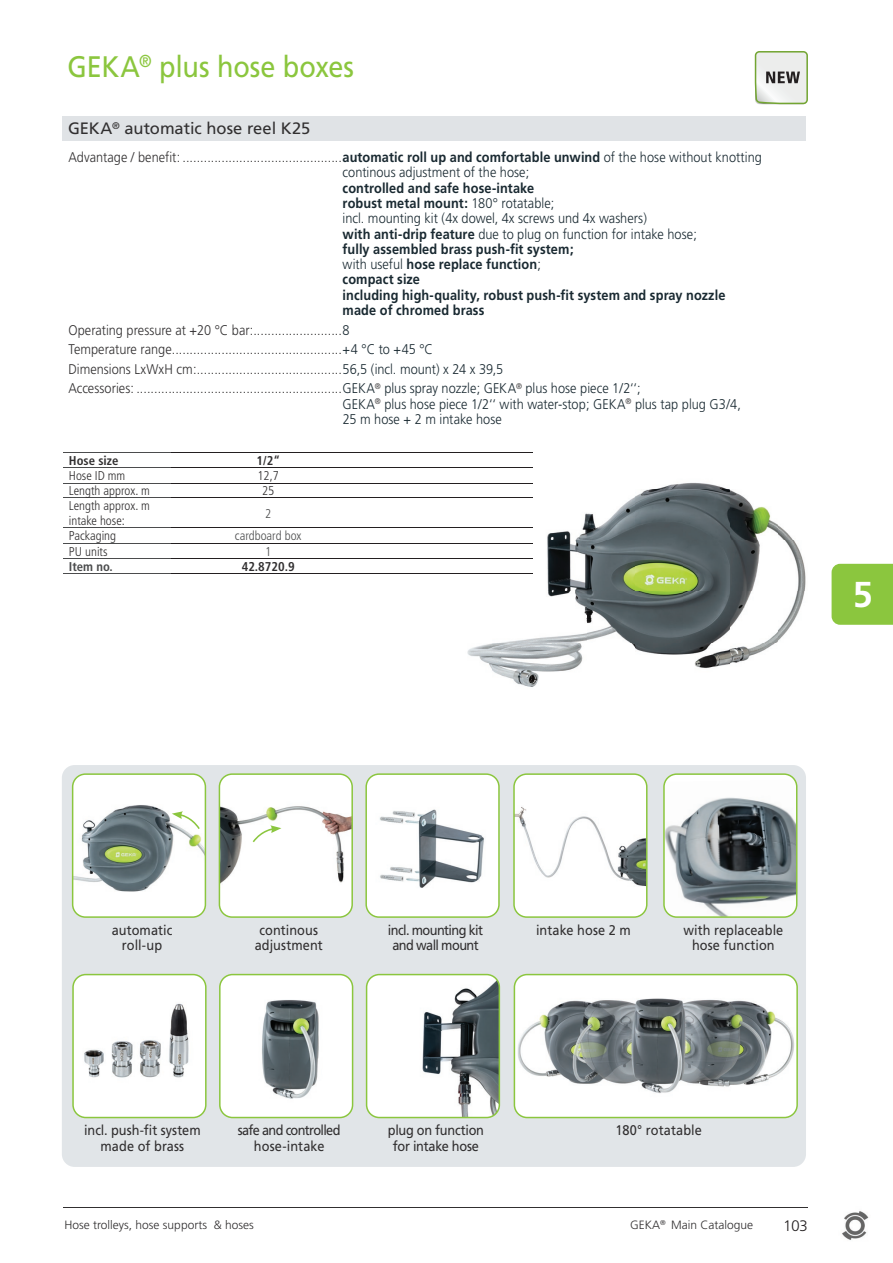
<style>
.page{position:relative;width:893px;height:1263px;background:#fff}
.page>*{position:absolute;margin:0;border:0;box-sizing:border-box;transform-origin:0 0}
.t1{font:700 36px "Frutiger";color:#fff}
.t2{font:29.7px "Frutiger";letter-spacing:-.005em;color:#8bc63e;scale:.91 1}
.t3{font:16.5px "Frutiger";color:#312f30}
.t4{font:300 15px "Frutiger BQ";color:#231f20}
.t5{font:300 14.1px/19.5px "Frutiger";color:#312f30;scale:.91 1}
.t6{font:700 14.1px/15.3px "Frutiger";letter-spacing:.01em;color:#192931;scale:.91 1}
.t7{font:14.1px/15.3px "Frutiger";color:#312f30;text-align:center;scale:.91 1}
.t8{font:300 14.1px/15.3px "Frutiger";letter-spacing:.005em;color:#192931;scale:.91 1}
.t9{font:14.1px/15.3px "Frutiger";letter-spacing:-.045em;color:#312f30;text-align:center;scale:.91 1}
.t10{font:14.1px/15.3px "Frutiger";letter-spacing:-.02em;color:#312f30;text-align:center;scale:.91 1}
.t11{font:300 condensed 12.75px/15.3px "Frutiger";color:#312f30}
.t12{font:700 condensed 12.75px "Frutiger";color:#312f30}
.t13{font:300 condensed 12.75px "Frutiger";color:#4b4c4d}
.t14{font:700 condensed 12.75px "Frutiger";color:#4b4c4d}
.t15{font:300 12px "Frutiger";color:#312f30}
.s1{font-weight:700;color:#192931}
.s2{color:#192931}
.s3{font-weight:300}
</style>
<div class="page">
<div style="left:832px;top:564px;width:61px;height:61px;background:#8bc63e"></div>
<div style="left:62px;top:116px;width:744px;height:24px;background:#e0e3e6"></div>
<img style="left:445px;top:452px;width:361px;height:235px">
<div style="left:62px;top:765px;width:744px;height:402px;background:#e1e5e8;border-radius:13px"></div>
<hr style="left:63px;top:452px;width:109px;height:1px;background:#4b4c4d">
<hr style="left:63px;top:468px;width:109px;height:1px;background:#4b4c4d">
<hr style="left:63px;top:483px;width:109px;height:1px;background:#4b4c4d">
<hr style="left:63px;top:498px;width:109px;height:1px;background:#4b4c4d">
<hr style="left:63px;top:528px;width:109px;height:1px;background:#4b4c4d">
<hr style="left:63px;top:543px;width:109px;height:1px;background:#4b4c4d">
<hr style="left:63px;top:558px;width:109px;height:1px;background:#4b4c4d">
<hr style="left:63px;top:573px;width:109px;height:1px;background:#4b4c4d">
<hr style="left:172px;top:452px;width:180px;height:1px;background:#231f20">
<hr style="left:352px;top:452px;width:180px;height:1px;background:#231f20">
<hr style="left:172px;top:468px;width:180px;height:1px;background:#231f20">
<hr style="left:352px;top:468px;width:180px;height:1px;background:#231f20">
<hr style="left:172px;top:483px;width:180px;height:1px;background:#231f20">
<hr style="left:352px;top:483px;width:180px;height:1px;background:#231f20">
<hr style="left:172px;top:498px;width:180px;height:1px;background:#231f20">
<hr style="left:352px;top:498px;width:180px;height:1px;background:#231f20">
<hr style="left:172px;top:528px;width:180px;height:1px;background:#231f20">
<hr style="left:352px;top:528px;width:180px;height:1px;background:#231f20">
<hr style="left:172px;top:543px;width:180px;height:1px;background:#231f20">
<hr style="left:352px;top:543px;width:180px;height:1px;background:#231f20">
<hr style="left:172px;top:558px;width:180px;height:1px;background:#231f20">
<hr style="left:352px;top:558px;width:180px;height:1px;background:#231f20">
<hr style="left:172px;top:573px;width:180px;height:1px;background:#231f20">
<hr style="left:352px;top:573px;width:180px;height:1px;background:#231f20">
<svg style="left:365px;top:773px;width:135px;height:145px;background:#e4e8e4"></svg>
<svg style="left:513px;top:773px;width:134px;height:145px;background:#f0f2ee"></svg>
<svg style="left:663px;top:773px;width:134px;height:145px;background:#9fa7a6"></svg>
<svg style="left:72px;top:773px;width:134px;height:145px;background:#cad2ca"></svg>
<svg style="left:219px;top:773px;width:134px;height:145px;background:#e8eae3"></svg>
<img style="left:842px;top:1211px;width:27px;height:29px">
<hr style="left:64px;top:1207px;width:744px;height:1px;background:#312f30">
<svg style="left:755px;top:51px;width:53px;height:53px"></svg>
<svg style="left:72px;top:974px;width:135px;height:144px;background:#eaede8"></svg>
<svg style="left:219px;top:974px;width:134px;height:144px;background:#d2d7d3"></svg>
<svg style="left:366px;top:974px;width:134px;height:144px;background:#c5cac7"></svg>
<svg style="left:514px;top:974px;width:284px;height:144px;background:#bbc0bc"></svg>
<h2 class="t2" style="left:68px;top:50px;width:316px">GEKA<sup>®</sup> plus hose boxes</h2>
<p class="t3" style="left:68px;top:119px;width:244px">GEKA<sup>®</sup> automatic hose reel K25</p>
<p class="t5" style="left:343px;top:150px;width:462px;line-height:15.3px;text-indent:-274px">Advantage / benefit: .............................................<span class="s1">automatic roll up and comfortable unwind</span> <span class="s2">of the hose without knotting continous adjustment of the hose;</span></p>
<p class="t6" style="left:343px;top:180px;width:422px">controlled and safe hose-intake<br>robust metal mount: <span class="s3">180° rotatable;<br>incl. mounting kit (4x dowel, 4x screws und 4x washers)<br></span>with anti-drip feature <span class="s3">due to plug on function for intake hose; </span>fully assembled brass push-fit system;<br><span class="s3">with useful</span> hose replace function<span class="s3">;<br></span>compact size<br>including high-quality, robust push-fit system and spray nozzle made of chromed brass</p>
<p class="t5" style="left:68px;top:320px;width:630px">Operating pressure at +20 °C bar: .........................<span class="s2">8<br></span>Temperature range ................................................<span class="s2">+4 °C to +45 °C<br></span>Dimensions LxWxH cm: .........................................<span class="s2">56,5 (incl. mount) x 24 x 39,5<br></span>Accessories: ..........................................................<span class="s2">GEKA</span><sup>®</sup> <span class="s2">plus spray nozzle; GEKA</span><sup>®</sup> <span class="s2">plus hose piece 1/2‘‘;</span></p>
<p class="t8" style="left:343px;top:396px;width:439px">GEKA<sup>®</sup> plus hose piece 1/2‘‘ with water-stop; GEKA<sup>®</sup> plus tap plug G3/4,<br>25 m hose + 2 m intake hose</p>
<p class="t12" style="left:69px;top:453px;width:51px">Hose size</p>
<p class="t12" style="left:257px;top:453px;width:25px">1/2“</p>
<p class="t11" style="left:69px;top:468px;width:58px">Hose ID mm</p>
<p class="t11" style="left:257px;top:468px;width:23px">12,7</p>
<p class="t11" style="left:69px;top:483px;width:82px">Length approx. m</p>
<p class="t11" style="left:262px;top:483px;width:14px">25</p>
<p class="t11" style="left:69px;top:498px;width:82px">Length approx. m intake hose:</p>
<p class="t13" style="left:265px;top:506px;width:8px">2</p>
<p class="t11" style="left:69px;top:528px;width:49px">Packaging</p>
<p class="t13" style="left:235px;top:528px;width:68px">cardboard box</p>
<p class="t11" style="left:69px;top:544px;width:40px">PU units</p>
<p class="t13" style="left:265px;top:544px;width:8px">1</p>
<p class="t14" style="left:69px;top:559px;width:45px">Item no.</p>
<p class="t12" style="left:242px;top:559px;width:55px">42.8720.9</p>
<h1 class="t1" style="left:853px;top:574px;width:22px">5</h1>
<p class="t7" style="left:112px;top:922px;width:68px">automatic roll-up</p>
<p class="t7" style="left:255px;top:922px;width:77px">continous adjustment</p>
<p class="t9" style="left:388px;top:922px;width:106px">incl. mounting kit and wall mount</p>
<p class="t7" style="left:536px;top:922px;width:106px">intake hose 2 m</p>
<p class="t7" style="left:683px;top:922px;width:111px">with replaceable hose function</p>
<p class="t7" style="left:84px;top:1123px;width:130px">incl. push-fit system made of brass</p>
<p class="t9" style="left:238px;top:1123px;width:115px">safe and controlled hose-intake</p>
<p class="t10" style="left:388px;top:1123px;width:107px">plug on function for intake hose</p>
<p class="t7" style="left:616px;top:1123px;width:96px">180° rotatable</p>
<p class="t15" style="left:64px;top:1218px;width:191px">Hose trolleys, hose supports &amp; hoses</p>
<p class="t15" style="left:630px;top:1218px;width:124px">GEKA<sup>®</sup> Main Catalogue</p>
<p class="t4" style="left:783px;top:1217px;width:26px">103</p>
</div>
